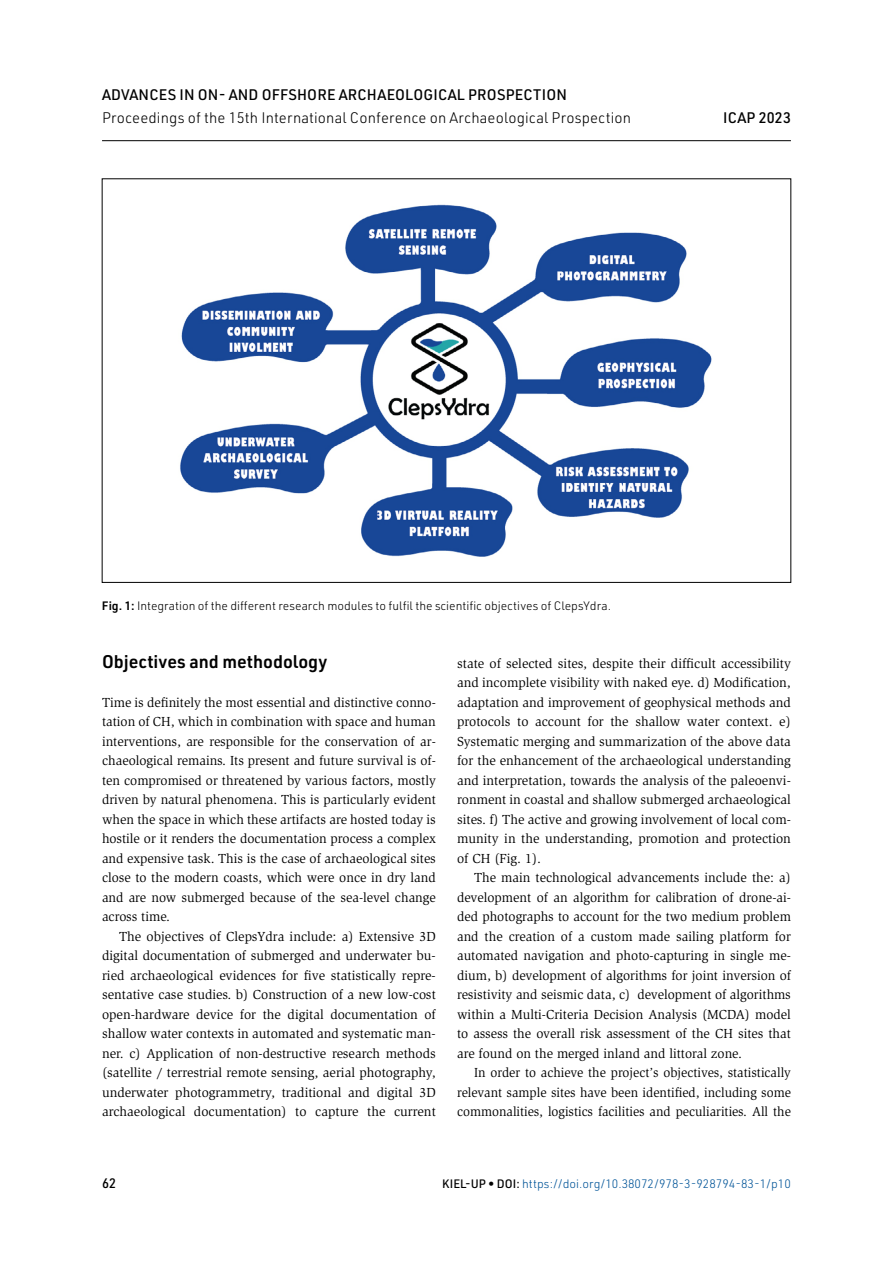
<style>
.page{position:relative;width:893px;height:1263px;background:#fff}
.page>*{position:absolute;margin:0;border:0;box-sizing:border-box;transform-origin:0 0}
.KUP_4__Kapitelübersc{font:600 18px "URWDIN";color:#000}
.t1{font:15px "URWDIN Light 3";letter-spacing:.01em;color:#000}
.t2{font:500 15px "URWDIN";letter-spacing:.01em;color:#000}
.KUP_6__Fließtext{font:13.5px/19.5px "Slimbach Std";color:#000;text-align:justify}
.KUP_6__Fließtext-2{font:13.5px/19.5px "Slimbach Std";color:#000;text-align:justify;scale:.96 1}
.t3{font:500 13.5px "URWDIN";color:#000;scale:.96 1}
.KUP_7__Bildunterschr{font:300 12px "URWDIN";color:#000}
.t4{font:300 12px "URWDIN";color:#005498}
.s1{font-weight:600}
.s2{font-weight:500;color:#000}
</style>
<div class="page">
<hr style="left:102px;top:140px;width:689px;height:1px;background:#000">
<img style="left:180px;top:204px;width:532px;height:353px">
<p class="t2" style="left:102px;top:85px;width:466px">ADVANCES IN ON- AND OFFSHORE ARCHAEOLOGICAL PROSPECTION</p>
<p class="t1" style="left:102px;top:108px;width:531px">Proceedings of the 15th International Conference on Archaeological Prospection</p>
<p class="t2" style="left:723px;top:108px;width:69px">ICAP 2023</p>
<p class="KUP_7__Bildunterschr" style="left:102px;top:598px;width:511px"><span class="s1">Fig. 1:</span> Integration of the different research modules to fulfil the scientific objectives of ClepsYdra.</p>
<p class="KUP_4__Kapitelübersc" style="left:102px;top:649px;width:227px">Objectives and methodology</p>
<p class="KUP_6__Fließtext" style="left:102px;top:692px;width:335px">Time is definitely the most essential and distinctive conno&shy;tation of CH, which in combination with space and human interventions, are responsible for the conservation of ar&shy;chaeological remains. Its present and future survival is of&shy;ten compromised or threatened by various factors, mostly driven by natural phenomena. This is particularly evident when the space in which these artifacts are hosted today is hostile or it renders the documentation process a complex and expensive task. This is the case of archaeological sites close to the modern coasts, which were once in dry land and are now submerged because of the sea-level change across time.</p>
<p class="KUP_6__Fließtext" style="left:102px;top:926px;width:335px;text-indent:17px">The objectives of ClepsYdra include: a) Extensive 3D digital documentation of submerged and underwater bu&shy;ried archaeological evidences for five statistically repre&shy;sentative case studies. b) Construction of a new low-cost open-hardware device for the digital documentation of shallow water contexts in automated and systematic man&shy;ner. c) Application of non-destructive research methods (satellite / terrestrial remote sensing, aerial photography, underwater photogrammetry, traditional and digital 3D archaeological documentation) to capture the current</p>
<p class="KUP_6__Fließtext" style="left:457px;top:653px;width:335px">state of selected sites, despite their difficult accessibility and incomplete visibility with naked eye. d) Modification, adaptation and improvement of geophysical methods and protocols to account for the shallow water context. e)<br>Systematic merging and summarization of the above data for the enhancement of the archaeological understanding and interpretation, towards the analysis of the paleoenvi&shy;ronment in coastal and shallow submerged archaeological sites. f) The active and growing involvement of local com&shy;munity in the understanding, promotion and protection of CH (Fig. 1).</p>
<p class="KUP_6__Fließtext" style="left:457px;top:868px;width:335px;text-indent:17px">The main technological advancements include the: a) development of an algorithm for calibration of drone-ai&shy;ded photographs to account for the two medium problem and the creation of a custom made sailing platform for automated navigation and photo-capturing in single me&shy;dium, b) development of algorithms for joint inversion of resistivity and seismic data, c) development of algorithms within a Multi-Criteria Decision Analysis (MCDA) model to assess the overall risk assessment of the CH sites that are found on the merged inland and littoral zone.</p>
<p class="KUP_6__Fließtext-2" style="left:457px;top:1063px;width:349px;text-indent:17px">In order to achieve the project’s objectives, statistically relevant sample sites have been identified, including some commonalities, logistics facilities and peculiarities. All the</p>
<p class="t3" style="left:102px;top:1174px;width:16px">62</p>
<p class="t4" style="left:442px;top:1175px;width:350px"><span class="s2">KIEL-UP • DOI:</span> https://doi.org/10.38072/978-3-928794-83-1/p10</p>
</div>
